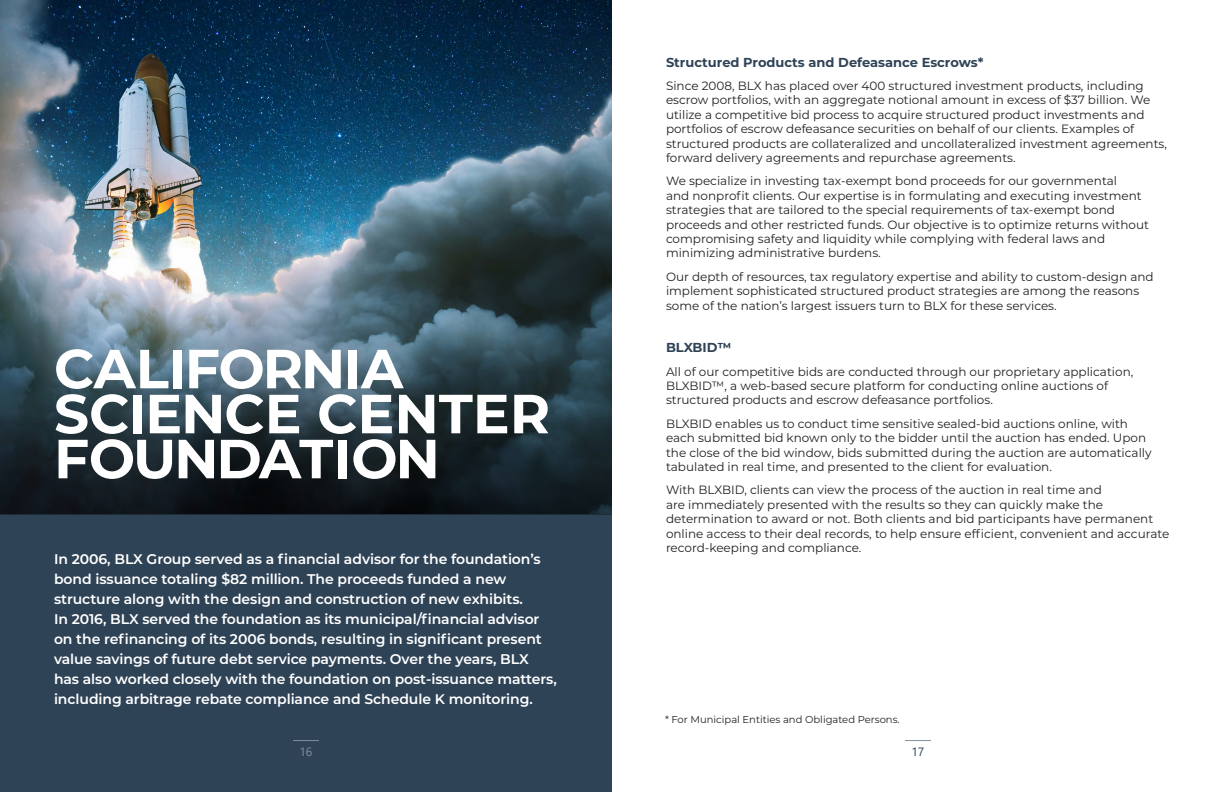
<style>
.page{position:relative;width:1224px;height:792px;background:#fff}
.page>*{position:absolute;margin:0;border:0;box-sizing:border-box;transform-origin:0 0}
.Divider_Client_title{font:700 55px/45px "Montserrat";letter-spacing:-.02em;color:#fff}
.Divider_Client_body_text{font:600 14px/20px "Montserrat";letter-spacing:-.005em;color:#fff}
.Subheading{font:700 13px "Montserrat";color:#2f4357}
.Body_Text{font:12px/14.4px "Montserrat";color:#231f20}
.t1{font:12px "Segoe UI";color:#838e9b}
.t2{font:12px "Segoe UI";color:#2f4357}
.Footnote{font:10px "Montserrat";color:#231f20}
</style>
<div class="page">
<img style="left:0;top:0;width:612px;height:416px">
<div style="left:0;top:515px;width:612px;height:277px;background:#2f4357"></div>
<svg style="left:905px;top:740px;width:26px;height:1px"></svg>
<svg style="left:293px;top:740px;width:26px;height:1px"></svg>
<svg style="left:0;top:416px;width:612px;height:99px;background:#152026"></svg>
<p class="Divider_Client_title" style="left:54px;top:344px;width:498px">CALIFORNIA<br>SCIENCE CENTER<br>FOUNDATION</p>
<p class="Divider_Client_body_text" style="left:54px;top:548px;width:504px">In 2006, BLX Group served as a financial advisor for the foundation’s bond issuance totaling $82 million. The proceeds funded a new structure along with the design and construction of new exhibits.<br>In 2016, BLX served the foundation as its municipal/financial advisor on the refinancing of its 2006 bonds, resulting in significant present value savings of future debt service payments. Over the years, BLX has also worked closely with the foundation on post-issuance matters, including arbitrage rebate compliance and Schedule K monitoring.</p>
<p class="Subheading" style="left:666px;top:53px;width:319px">Structured Products and Defeasance Escrows*</p>
<p class="Body_Text" style="left:666px;top:78px;width:503px">Since 2008, BLX has placed over 400 structured investment products, including escrow portfolios, with an aggregate notional amount in excess of $37 billion. We utilize a competitive bid process to acquire structured product investments and portfolios of escrow defeasance securities on behalf of our clients. Examples of structured products are collateralized and uncollateralized investment agreements, forward delivery agreements and repurchase agreements.</p>
<p class="Body_Text" style="left:666px;top:174px;width:485px">We specialize in investing tax-exempt bond proceeds for our governmental<br>and nonprofit clients. Our expertise is in formulating and executing investment strategies that are tailored to the special requirements of tax-exempt bond proceeds and other restricted funds. Our objective is to optimize returns without compromising safety and liquidity while complying with federal laws and minimizing administrative burdens.</p>
<p class="Body_Text" style="left:666px;top:269px;width:489px">Our depth of resources, tax regulatory expertise and ability to custom-design and implement sophisticated structured product strategies are among the reasons some of the nation’s largest issuers turn to BLX for these services.</p>
<p class="Subheading" style="left:666px;top:338px;width:67px">BLXBID™</p>
<p class="Body_Text" style="left:666px;top:364px;width:469px">All of our competitive bids are conducted through our proprietary application,<br>BLXBID™, a web-based secure platform for conducting online auctions of structured products and escrow defeasance portfolios.</p>
<p class="Body_Text" style="left:666px;top:416px;width:487px">BLXBID enables us to conduct time sensitive sealed-bid auctions online, with each submitted bid known only to the bidder until the auction has ended. Upon the close of the bid window, bids submitted during the auction are automatically tabulated in real time, and presented to the client for evaluation.</p>
<p class="Body_Text" style="left:666px;top:483px;width:505px">With BLXBID, clients can view the process of the auction in real time and<br>are immediately presented with the results so they can quickly make the determination to award or not. Both clients and bid participants have permanent online access to their deal records, to help ensure efficient, convenient and accurate record-keeping and compliance.</p>
<p class="Footnote" style="left:665px;top:712px;width:236px">* For Municipal Entities and Obligated Persons.</p>
<p class="t1" style="left:300px;top:740px;width:14px">16</p>
<p class="t2" style="left:912px;top:740px;width:14px">17</p>
</div>
